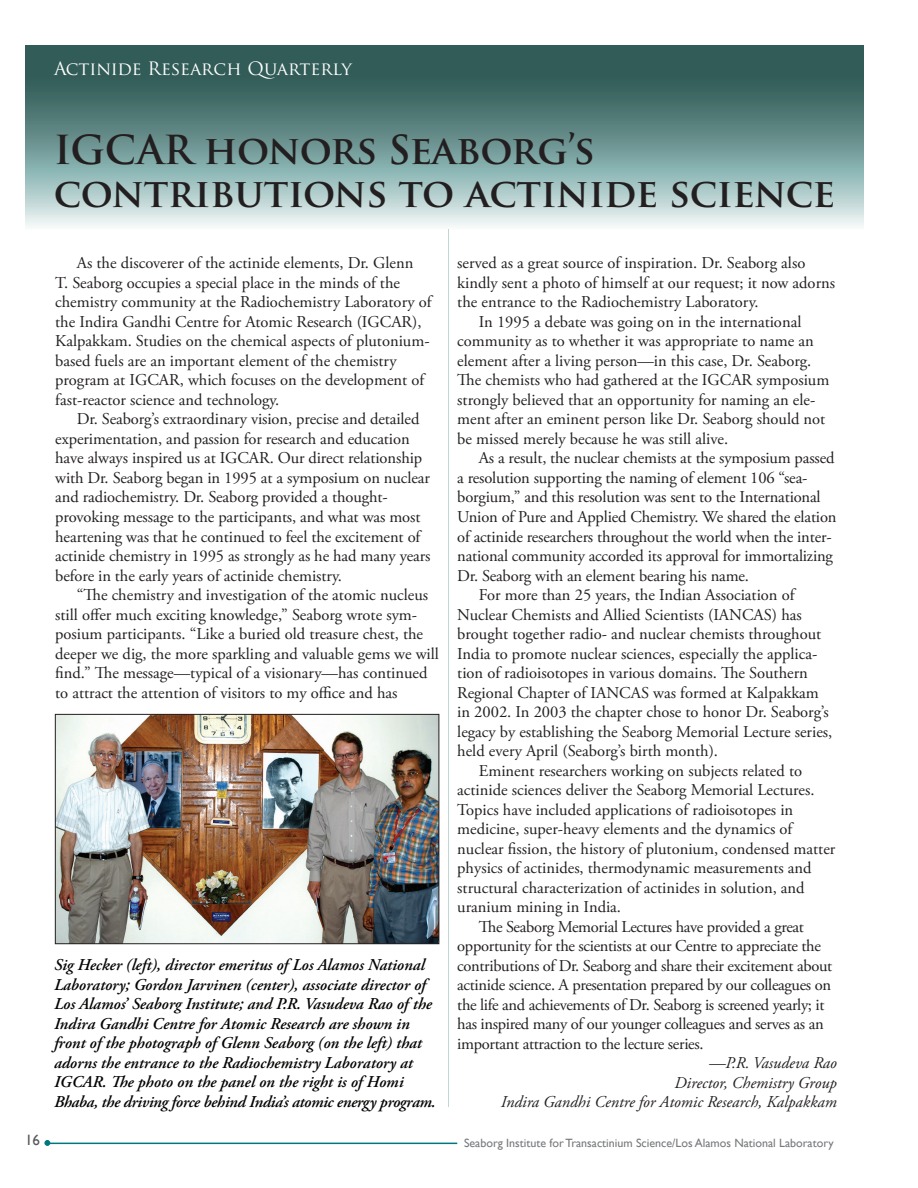
<style>
.page{position:relative;width:918px;height:1188px;background:#fff}
.page>*{position:absolute;margin:0;border:0;box-sizing:border-box;transform-origin:0 0}
.t1{font:700 39px/43.5px "Trajan Pro";letter-spacing:-.01em;color:#231f20}
.t2{font:18px "Trajan Pro";color:#fff}
.t3{font:16.5px/19.5px "Adobe Garamond Pro";color:#231f20}
.t4{font:italic 600 16.5px/19.5px "Adobe Garamond Pro";color:#040503}
.t5{font:16.5px "Adobe Garamond Pro";letter-spacing:-.02em;color:#231f20}
.t6{font:italic 16.5px/19.5px "Adobe Garamond Pro";color:#231f20;text-align:right}
.t7{font:15px "Gill Sans";color:#57585a}
.t8{font:12px "Gill Sans";color:#76787b}
</style>
<div class="page">
<svg style="left:25px;top:45px;width:839px;height:182px;background:#719593"></svg>
<hr style="left:50px;top:1143px;width:407px;height:1px;background:#00777f">
<svg style="left:44px;top:1140px;width:6px;height:6px"></svg>
<img style="left:57px;top:716px;width:380px;height:226px">
<div style="left:55px;top:714px;width:384px;height:230px;border:1px solid #231f20"></div>
<hr style="left:448px;top:230px;width:1px;height:877px;background:#bfd6d5">
<p class="t2" style="left:54px;top:57px;width:299px">Actinide Research Quarterly</p>
<h1 class="t1" style="left:54px;top:128px;width:783px">IGCAR honors Seaborg’s contributions to actinide science</h1>
<p class="t3" style="left:55px;top:254px;width:378px;text-indent:22px">As the discoverer of the actinide elements, Dr. Glenn<br>T. Seaborg occupies a special place in the minds of the chemistry community at the Radiochemistry Laboratory of the Indira Gandhi Centre for Atomic Research (IGCAR), Kalpakkam. Studies on the chemical aspects of plutonium&shy;based fuels are an important element of the chemistry program at IGCAR, which focuses on the development of fast-reactor science and technology.</p>
<p class="t3" style="left:55px;top:410px;width:377px;text-indent:22px">Dr. Seaborg’s extraordinary vision, precise and detailed experimentation, and passion for research and education have always inspired us at IGCAR. Our direct relationship with Dr. Seaborg began in 1995 at a symposium on nuclear and radiochemistry. Dr. Seaborg provided a thought&shy;provoking message to the participants, and what was most heartening was that he continued to feel the excitement of actinide chemistry in 1995 as strongly as he had many years before in the early years of actinide chemistry.</p>
<p class="t3" style="left:55px;top:586px;width:385px;text-indent:22px">“The chemistry and investigation of the atomic nucleus still offer much exciting knowledge,” Seaborg wrote sym&shy;posium participants. “Like a buried old treasure chest, the deeper we dig, the more sparkling and valuable gems we will find.” The message—typical of a visionary—has continued to attract the attention of visitors to my office and has</p>
<p class="t4" style="left:54px;top:956px;width:383px">Sig Hecker (left), director emeritus of Los Alamos National Laboratory; Gordon Jarvinen (center), associate director of Los Alamos’ Seaborg Institute; and P.R. Vasudeva Rao of the Indira Gandhi Centre for Atomic Research are shown in front of the photograph of Glenn Seaborg (on the left) that adorns the entrance to the Radiochemistry Laboratory at IGCAR. The photo on the panel on the right is of Homi Bhaba, the driving force behind India’s atomic energy program.</p>
<p class="t3" style="left:457px;top:254px;width:350px">served as a great source of inspiration. Dr. Seaborg also</p>
<p class="t3" style="left:457px;top:274px;width:379px">kindly sent a photo of himself at our request; it now adorns</p>
<p class="t3" style="left:457px;top:293px;width:303px">the entrance to the Radiochemistry Laboratory.</p>
<p class="t3" style="left:479px;top:313px;width:324px">In 1995 a debate was going on in the international</p>
<p class="t3" style="left:457px;top:332px;width:358px">community as to whether it was appropriate to name an</p>
<p class="t3" style="left:457px;top:352px;width:356px">element after a living person—in this case, Dr. Seaborg.</p>
<p class="t3" style="left:457px;top:371px;width:374px">The chemists who had gathered at the IGCAR symposium</p>
<p class="t3" style="left:457px;top:391px;width:360px">strongly believed that an opportunity for naming an ele-</p>
<p class="t3" style="left:457px;top:410px;width:370px">ment after an eminent person like Dr. Seaborg should not</p>
<p class="t3" style="left:457px;top:430px;width:272px">be missed merely because he was still alive.</p>
<p class="t3" style="left:479px;top:449px;width:357px">As a result, the nuclear chemists at the symposium passed</p>
<p class="t3" style="left:457px;top:469px;width:352px">a resolution supporting the naming of element 106 “sea-</p>
<p class="t3" style="left:457px;top:488px;width:365px">borgium,” and this resolution was sent to the International</p>
<p class="t3" style="left:457px;top:508px;width:381px">Union of Pure and Applied Chemistry. We shared the elation</p>
<p class="t3" style="left:457px;top:527px;width:376px">of actinide researchers throughout the world when the inter-</p>
<p class="t3" style="left:457px;top:547px;width:377px">national community accorded its approval for immortalizing</p>
<p class="t3" style="left:457px;top:566px;width:293px">Dr. Seaborg with an element bearing his name.</p>
<p class="t3" style="left:479px;top:586px;width:317px">For more than 25 years, the Indian Association of</p>
<p class="t3" style="left:457px;top:605px;width:346px">Nuclear Chemists and Allied Scientists (IANCAS) has</p>
<p class="t3" style="left:457px;top:625px;width:365px">brought together radio- and nuclear chemists throughout</p>
<p class="t3" style="left:457px;top:644px;width:362px">India to promote nuclear sciences, especially the applica-</p>
<p class="t3" style="left:457px;top:664px;width:352px">tion of radioisotopes in various domains. The Southern</p>
<p class="t3" style="left:457px;top:683px;width:363px">Regional Chapter of IANCAS was formed at Kalpakkam</p>
<p class="t3" style="left:457px;top:703px;width:373px">in 2002. In 2003 the chapter chose to honor Dr. Seaborg’s</p>
<p class="t3" style="left:457px;top:722px;width:377px">legacy by establishing the Seaborg Memorial Lecture series,</p>
<p class="t3" style="left:457px;top:742px;width:262px">held every April (Seaborg’s birth month).</p>
<p class="t3" style="left:479px;top:761px;width:325px">Eminent researchers working on subjects related to</p>
<p class="t3" style="left:457px;top:781px;width:359px">actinide sciences deliver the Seaborg Memorial Lectures.</p>
<p class="t3" style="left:457px;top:800px;width:338px">Topics have included applications of radioisotopes in</p>
<p class="t3" style="left:457px;top:820px;width:337px">medicine, super-heavy elements and the dynamics of</p>
<p class="t3" style="left:457px;top:839px;width:380px">nuclear fission, the history of plutonium, condensed matter</p>
<p class="t3" style="left:457px;top:859px;width:356px">physics of actinides, thermodynamic measurements and</p>
<p class="t3" style="left:457px;top:878px;width:349px">structural characterization of actinides in solution, and</p>
<p class="t3" style="left:457px;top:898px;width:165px">uranium mining in India.</p>
<p class="t5" style="left:479px;top:916px;width:327px">The Seaborg Memorial Lectures have provided a great</p>
<p class="t5" style="left:457px;top:936px;width:365px">opportunity for the scientists at our Centre to appreciate the</p>
<p class="t5" style="left:457px;top:955px;width:377px">contributions of Dr. Seaborg and share their excitement about</p>
<p class="t5" style="left:457px;top:975px;width:375px">actinide science. A presentation prepared by our colleagues on</p>
<p class="t5" style="left:457px;top:994px;width:369px">the life and achievements of Dr. Seaborg is screened yearly; it</p>
<p class="t5" style="left:457px;top:1014px;width:368px">has inspired many of our younger colleagues and serves as an</p>
<p class="t5" style="left:457px;top:1033px;width:248px">important attraction to the lecture series.</p>
<p class="t6" style="left:501px;top:1054px;width:338px">—P.R. Vasudeva Rao<br>Director, Chemistry Group<br>Indira Gandhi Centre for Atomic Research, Kalpakkam</p>
<p class="t7" style="left:25px;top:1131px;width:16px">16</p>
<p class="t8" style="left:464px;top:1136px;width:371px">Seaborg Institute for Transactinium Science/Los Alamos National Laboratory</p>
</div>
